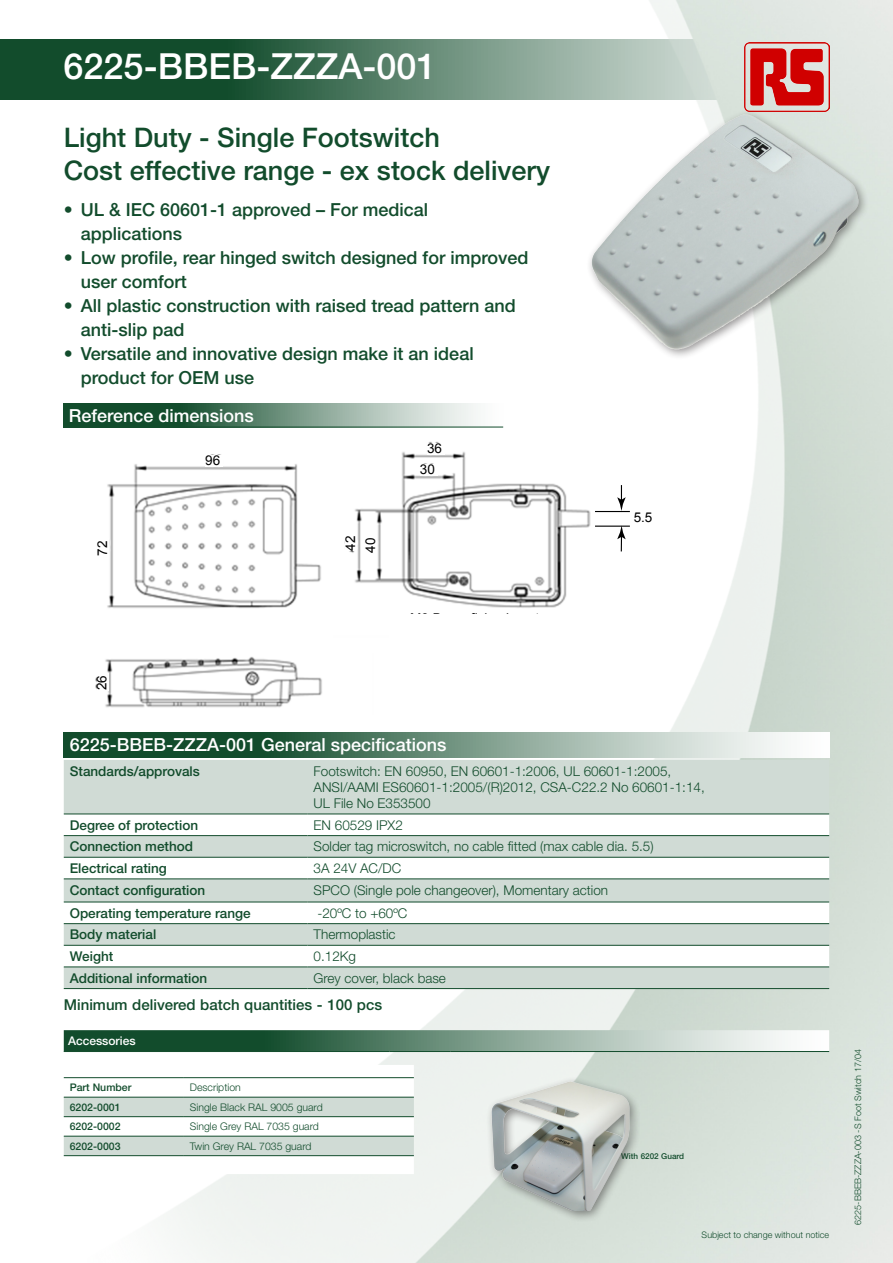
<style>
.page{position:relative;width:893px;height:1263px;background:#fff}
.page>*{position:absolute;margin:0;border:0;box-sizing:border-box;transform-origin:0 0}
.Headings_in_Green_Ba{font:500 36px "Helvetica Neue LT Pro";color:#fff}
.Body_text_Bullets{font:500 27px "Helvetica Neue LT Pro";color:#124c2c}
.t1{font:500 18px/24px "Helvetica Neue LT Pro";color:#124c2c}
.Body_text_tables{font:500 18px "Helvetica Neue LT Pro";color:#fff}
.t2{font:500 15px "Helvetica Neue LT Pro";color:#124c2c}
.Body_text_tables-2{font:300 13.5px "Helvetica Neue LT Pro";color:#124c2c}
.Body_text_tables-3{font:500 13.5px "Helvetica Neue LT Pro";color:#124c2c}
.t3{font:13.5px/21.3px "Arial";color:#000;text-align:center}
.Headings_in_Green_Ba-2{font:500 12px "Helvetica Neue LT Pro";color:#fff}
.Body_text_tables-4{font:300 10.5px "Helvetica Neue LT Pro";color:#124c2c}
.Body_text_tables-5{font:500 10.5px "Helvetica Neue LT Pro";color:#124c2c}
.Body_text_tables-6{font:300 9px "Helvetica Neue LT Pro";color:#124c2c}
.t4{font:500 8.1px "Helvetica Neue LT Pro";color:#124c2c}
</style>
<div class="page">
<img style="left:0;top:0;width:893px;height:1263px">
<img style="left:744px;top:43px;width:85px;height:55px">
<img style="left:64px;top:654px;width:310px;height:60px">
<img style="left:95px;top:444px;width:230px;height:180px">
<img style="left:334px;top:433px;width:260px;height:204px">
<div style="left:427px;top:443px;width:18px;height:12px;background:#fff"></div>
<div style="left:420px;top:465px;width:17px;height:11px;background:#fff"></div>
<div style="left:205px;top:455px;width:18px;height:12px;background:#fff"></div>
<div style="left:97px;top:673px;width:11px;height:17px;background:#fff"></div>
<div style="left:97px;top:538px;width:12px;height:18px;background:#fff"></div>
<div style="left:346px;top:533px;width:11px;height:18px;background:#fff"></div>
<div style="left:365px;top:535px;width:12px;height:17px;background:#fff"></div>
<div style="left:410px;top:614px;width:198px;height:34px;background:#fff"></div>
<div style="left:634px;top:513px;width:25px;height:11px;background:#fff"></div>
<hr style="left:595px;top:511px;width:35px;height:1px;background:#000">
<hr style="left:595px;top:526px;width:35px;height:1px;background:#000">
<svg style="left:617px;top:526px;width:9px;height:25px"></svg>
<svg style="left:617px;top:485px;width:9px;height:26px"></svg>
<div style="left:64px;top:760px;width:765px;height:228px;background:#d0dbd5"></div>
<svg style="left:64px;top:814px;width:765px;height:152px"></svg>
<hr style="left:64px;top:813px;width:244px;height:1px;background:#124c2c">
<hr style="left:308px;top:813px;width:521px;height:1px;background:#124c2c">
<hr style="left:64px;top:835px;width:244px;height:1px;background:#124c2c">
<hr style="left:308px;top:835px;width:521px;height:1px;background:#124c2c">
<hr style="left:64px;top:857px;width:244px;height:1px;background:#124c2c">
<hr style="left:308px;top:857px;width:521px;height:1px;background:#124c2c">
<hr style="left:64px;top:878px;width:244px;height:1px;background:#124c2c">
<hr style="left:308px;top:878px;width:521px;height:1px;background:#124c2c">
<hr style="left:64px;top:902px;width:244px;height:1px;background:#124c2c">
<hr style="left:308px;top:902px;width:521px;height:1px;background:#124c2c">
<hr style="left:64px;top:923px;width:244px;height:1px;background:#124c2c">
<hr style="left:308px;top:923px;width:521px;height:1px;background:#124c2c">
<hr style="left:64px;top:945px;width:244px;height:1px;background:#124c2c">
<hr style="left:308px;top:945px;width:521px;height:1px;background:#124c2c">
<hr style="left:64px;top:966px;width:244px;height:1px;background:#124c2c">
<hr style="left:308px;top:966px;width:521px;height:1px;background:#124c2c">
<hr style="left:64px;top:988px;width:244px;height:1px;background:#124c2c">
<hr style="left:308px;top:988px;width:521px;height:1px;background:#124c2c">
<svg style="left:64px;top:732px;width:765px;height:25px;background:#739582"></svg>
<img style="left:568px;top:98px;width:302px;height:267px">
<svg style="left:64px;top:404px;width:439px;height:23px;background:#719481"></svg>
<hr style="left:64px;top:427px;width:439px;height:1px;background:#124c2c">
<div style="left:390px;top:614px;width:183px;height:54px;background:#fff"></div>
<svg style="left:64px;top:1030px;width:765px;height:21px;background:#749683"></svg>
<hr style="left:64px;top:1051px;width:325px;height:1px;background:#124c2c">
<hr style="left:389px;top:1051px;width:62px;height:1px;background:#124c2c">
<hr style="left:451px;top:1051px;width:122px;height:1px;background:#124c2c">
<hr style="left:573px;top:1051px;width:122px;height:1px;background:#124c2c">
<hr style="left:695px;top:1051px;width:134px;height:1px;background:#124c2c">
<svg style="left:64px;top:1065px;width:350px;height:109px"></svg>
<hr style="left:64px;top:1077px;width:120px;height:1px;background:#124c2c">
<hr style="left:184px;top:1077px;width:230px;height:1px;background:#124c2c">
<hr style="left:64px;top:1097px;width:120px;height:1px;background:#124c2c">
<hr style="left:184px;top:1097px;width:230px;height:1px;background:#124c2c">
<hr style="left:64px;top:1116px;width:120px;height:1px;background:#124c2c">
<hr style="left:184px;top:1116px;width:230px;height:1px;background:#124c2c">
<hr style="left:64px;top:1136px;width:120px;height:1px;background:#124c2c">
<hr style="left:184px;top:1136px;width:230px;height:1px;background:#124c2c">
<hr style="left:64px;top:1155px;width:120px;height:1px;background:#124c2c">
<hr style="left:184px;top:1155px;width:230px;height:1px;background:#124c2c">
<div style="left:486px;top:1076px;width:155px;height:146px;background:#231f20;opacity:.5"></div>
<img style="left:489px;top:1074px;width:144px;height:137px">
<p class="Headings_in_Green_Ba" style="left:64px;top:45px;width:374px">6225-BBEB-ZZZA-001</p>
<p class="Body_text_Bullets" style="left:64px;top:121px;width:378px">Light Duty - Single Footswitch</p>
<p class="Body_text_Bullets" style="left:64px;top:154px;width:488px">Cost effective range - ex stock delivery</p>
<p class="t1" style="left:81px;top:197px;width:349px;text-indent:-17px">• UL &amp; IEC 60601-1 approved – For medical applications</p>
<p class="t1" style="left:81px;top:245px;width:449px;text-indent:-17px">• Low profile, rear hinged switch designed for improved user comfort</p>
<p class="t1" style="left:81px;top:293px;width:437px;text-indent:-17px">• All plastic construction with raised tread pattern and anti-slip pad</p>
<p class="t1" style="left:81px;top:341px;width:394px;text-indent:-17px">• Versatile and innovative design make it an ideal product for OEM use</p>
<p class="Body_text_tables" style="left:69px;top:405px;width:187px">Reference dimensions</p>
<p class="t3" style="left:205px;top:449px;width:17px">96</p>
<p class="t3" style="left:92px;top:556px;width:17px;rotate:-90deg">72</p>
<p class="t3" style="left:340px;top:552px;width:18px;line-height:20px;text-align:left;rotate:-90deg">42<br>40</p>
<p class="t3" style="left:420px;top:437px;width:24px">36<br>30</p>
<p class="t3" style="left:634px;top:507px;width:20px">5.5</p>
<p class="t3" style="left:91px;top:690px;width:17px;rotate:-90deg">26</p>
<p class="Body_text_tables" style="left:70px;top:734px;width:378px">6225-BBEB-ZZZA-001 General specifications</p>
<p class="Body_text_tables-3" style="left:70px;top:763px;width:132px">Standards/approvals</p>
<p class="Body_text_tables-2" style="left:314px;top:762px;width:359px">Footswitch: EN 60950, EN 60601-1:2006, UL 60601-1:2005,</p>
<p class="Body_text_tables-2" style="left:314px;top:779px;width:393px">ANSI/AAMI ES60601-1:2005/(R)2012, CSA-C22.2 No 60601-1:14,</p>
<p class="Body_text_tables-2" style="left:314px;top:795px;width:119px">UL File No E353500</p>
<p class="Body_text_tables-3" style="left:70px;top:817px;width:130px">Degree of protection</p>
<p class="Body_text_tables-2" style="left:314px;top:816px;width:91px">EN 60529 IPX2</p>
<p class="Body_text_tables-3" style="left:70px;top:838px;width:125px">Connection method</p>
<p class="Body_text_tables-2" style="left:314px;top:838px;width:342px">Solder tag microswitch, no cable fitted (max cable dia. 5.5)</p>
<p class="Body_text_tables-3" style="left:70px;top:860px;width:99px">Electrical rating</p>
<p class="Body_text_tables-2" style="left:314px;top:860px;width:89px">3A 24V AC/DC</p>
<p class="Body_text_tables-3" style="left:70px;top:882px;width:137px">Contact configuration</p>
<p class="Body_text_tables-2" style="left:314px;top:881px;width:296px">SPCO (Single pole changeover), Momentary action</p>
<p class="Body_text_tables-3" style="left:70px;top:905px;width:182px">Operating temperature range</p>
<p class="Body_text_tables-2" style="left:317px;top:904px;width:92px">-20ºC to +60ºC</p>
<p class="Body_text_tables-3" style="left:70px;top:926px;width:88px">Body material</p>
<p class="Body_text_tables-2" style="left:314px;top:926px;width:84px">Thermoplastic</p>
<p class="Body_text_tables-3" style="left:70px;top:948px;width:45px">Weight</p>
<p class="Body_text_tables-2" style="left:314px;top:948px;width:44px">0.12Kg</p>
<p class="Body_text_tables-3" style="left:70px;top:970px;width:139px">Additional information</p>
<p class="Body_text_tables-2" style="left:314px;top:969px;width:134px">Grey cover, black base</p>
<p class="t2" style="left:64px;top:996px;width:320px">Minimum delivered batch quantities - 100 pcs</p>
<p class="Headings_in_Green_Ba-2" style="left:68px;top:1034px;width:69px">Accessories</p>
<p class="Body_text_tables-5" style="left:70px;top:1081px;width:63px">Part Number</p>
<p class="Body_text_tables-4" style="left:190px;top:1081px;width:52px">Description</p>
<p class="Body_text_tables-5" style="left:70px;top:1100px;width:52px">6202-0001</p>
<p class="Body_text_tables-4" style="left:190px;top:1100px;width:134px">Single Black RAL 9005 guard</p>
<p class="Body_text_tables-5" style="left:70px;top:1120px;width:52px">6202-0002</p>
<p class="Body_text_tables-4" style="left:190px;top:1120px;width:130px">Single Grey RAL 7035 guard</p>
<p class="Body_text_tables-5" style="left:70px;top:1139px;width:52px">6202-0003</p>
<p class="Body_text_tables-4" style="left:190px;top:1139px;width:123px">Twin Grey RAL 7035 guard</p>
<p class="t4" style="left:621px;top:1151px;width:64px">With 6202 Guard</p>
<p class="Body_text_tables-6" style="left:702px;top:1230px;width:129px">Subject to change without notice</p>
<p class="Body_text_tables-6" style="left:852px;top:1225px;width:177px;rotate:-90deg">6225-BBEB-ZZZA-003 -S Foot Switch 17/04</p>
</div>
